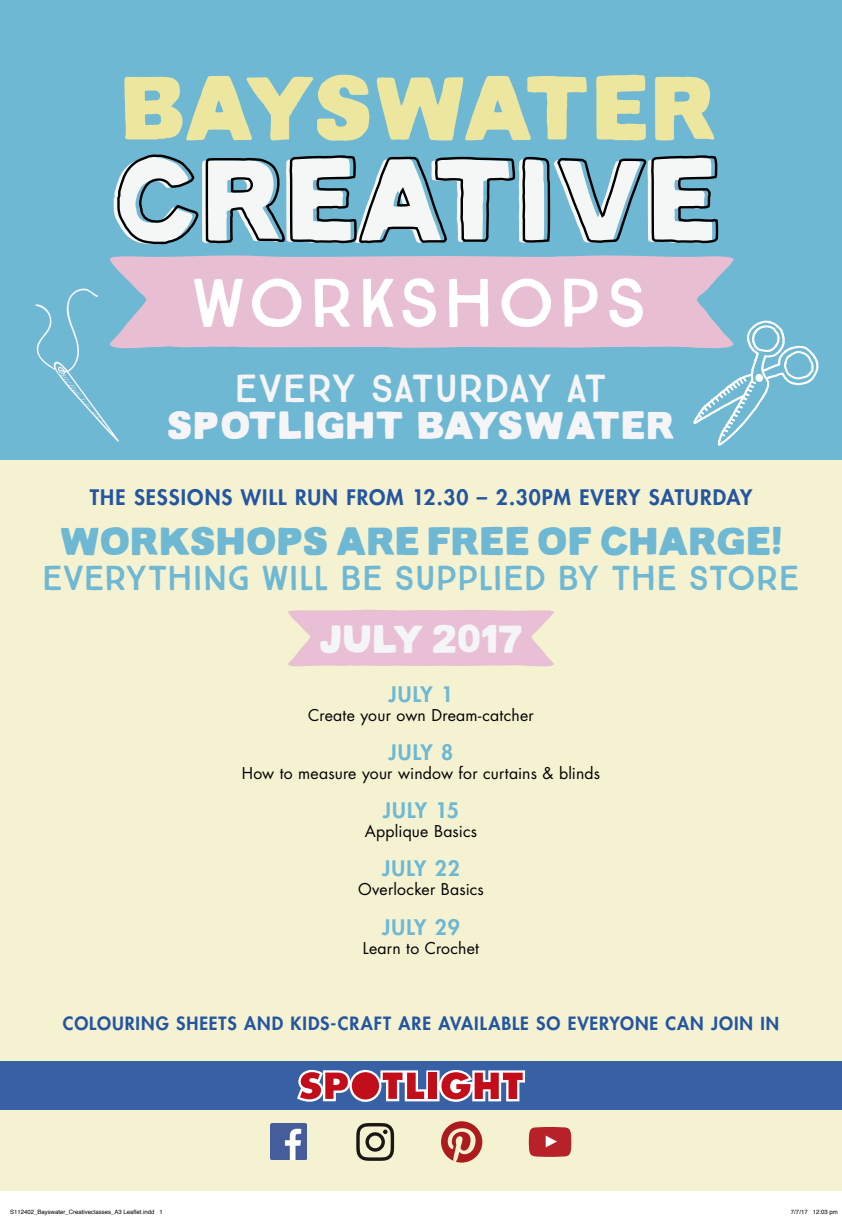
<style>
.page{position:relative;width:842px;height:1217px;background:#fff}
.page>*{position:absolute;margin:0;border:0;box-sizing:border-box;transform-origin:0 0}
.t1{font:119.4px "Lance Sans Regular";letter-spacing:-.04em;color:#f5f6f6}
.t2{font:91.8px "Lance Sans Regular";letter-spacing:-.06em;color:#ece69f}
.t3{font:68.9px "True North";letter-spacing:.04em;color:#fff}
.t4{font:39.8px "Lance Sans Regular";letter-spacing:-.025em;color:#6eb8d4}
.t5{font:39.8px "Lance Sans Regular";letter-spacing:-.025em;color:#f5f5f7}
.t6{font:39.4px "Lance Sans Regular";color:#f5f5f7}
.t7{font:39.4px "True North";letter-spacing:-.01em;color:#f5f5f7}
.t8{font:34.8px "True North";letter-spacing:-.015em;color:#6eb8d4}
.t9{font:800 20.8px "Futura Std";letter-spacing:.05em;color:#24559f}
.t10{font:800 20.8px "Futura Std";letter-spacing:.055em;color:#6eb8d4}
.t11{font:800 17.8px "Futura Std";letter-spacing:.055em;color:#24559f}
.t12{font:15.8px "Futura Std";letter-spacing:.01em;color:#000}
.t13{font:6px "Helvetica";color:#000}
.s1{font-size:17.5px}
</style>
<div class="page">
<div style="left:0;top:459px;width:842px;height:732px;background:#f5f2d2"></div>
<div style="left:0;top:0;width:842px;height:459px;background:#6eb8d4"></div>
<svg style="left:35px;top:288px;width:84px;height:154px"></svg>
<div style="left:0;top:1061px;width:842px;height:49px;background:#3760a5"></div>
<svg style="left:297px;top:1070px;width:228px;height:32px"></svg>
<img style="left:271px;top:1124px;width:36px;height:36px">
<svg style="left:356px;top:1123px;width:38px;height:38px"></svg>
<svg style="left:441px;top:1121px;width:41px;height:41px"></svg>
<svg style="left:529px;top:1127px;width:42px;height:30px"></svg>
<svg style="left:694px;top:321px;width:124px;height:124px"></svg>
<svg style="left:110px;top:255px;width:624px;height:94px;background:#ddbdd3"></svg>
<svg style="left:117px;top:154px;width:81px;height:91px"></svg>
<svg style="left:205px;top:155px;width:310px;height:89px"></svg>
<svg style="left:522px;top:155px;width:197px;height:89px"></svg>
<svg style="left:288px;top:610px;width:266px;height:57px;background:#e9c4d3"></svg>
<h2 class="t2" style="left:120px;top:59px;width:600px">BAYSWATER</h2>
<h1 class="t1" style="left:108px;top:137px;width:612px">CREATIVE</h1>
<h3 class="t3" style="left:191px;top:262px;width:458px">WORKSHOPS</h3>
<h3 class="t7" style="left:234px;top:365px;width:375px">EVERY SATURDAY AT</h3>
<h3 class="t6" style="left:167px;top:404px;width:510px">SPOTLIGHT BAYSWATER</h3>
<h3 class="t9" style="left:90px;top:484px;width:664px">THE SESSIONS WILL RUN FROM 12.30 – 2.30PM EVERY SATURDAY</h3>
<h3 class="t4" style="left:59px;top:520px;width:725px">WORKSHOPS ARE FREE OF CHARGE!</h3>
<h3 class="t8" style="left:42px;top:557px;width:759px">EVERYTHING WILL BE SUPPLIED BY THE STORE</h3>
<h3 class="t5" style="left:319px;top:618px;width:206px">JULY 2017</h3>
<h3 class="t10" style="left:389px;top:681px;width:66px">JULY 1</h3>
<p class="t12" style="left:308px;top:705px;width:227px">Create your own Dream-catcher</p>
<h3 class="t10" style="left:389px;top:739px;width:66px">JULY 8</h3>
<p class="t12" style="left:242px;top:763px;width:360px">How to measure your window for curtains &amp; blinds</p>
<h3 class="t10" style="left:383px;top:797px;width:78px">JULY 15</h3>
<p class="t12" style="left:365px;top:821px;width:114px">Applique Basics</p>
<h3 class="t10" style="left:382px;top:855px;width:79px">JULY 22</h3>
<p class="t12" style="left:358px;top:879px;width:127px">Overlocker Basics</p>
<h3 class="t10" style="left:382px;top:913px;width:79px">JULY 29</h3>
<p class="t12" style="left:363px;top:937px;width:118px">Learn to Crochet</p>
<p class="t11" style="left:63px;top:1012px;width:717px">COLOURING SHEETS AND KIDS-CRAFT ARE AVAILABLE SO EVERYONE CAN JOIN <span class="s1">IN</span></p>
<p class="t13" style="left:10px;top:1207px;width:154px">S112402_Bayswater_Creativeclasses_A3 Leaflet.indd 1</p>
<p class="t13" style="left:791px;top:1207px;width:48px">7/7/17 12:03 pm</p>
</div>
